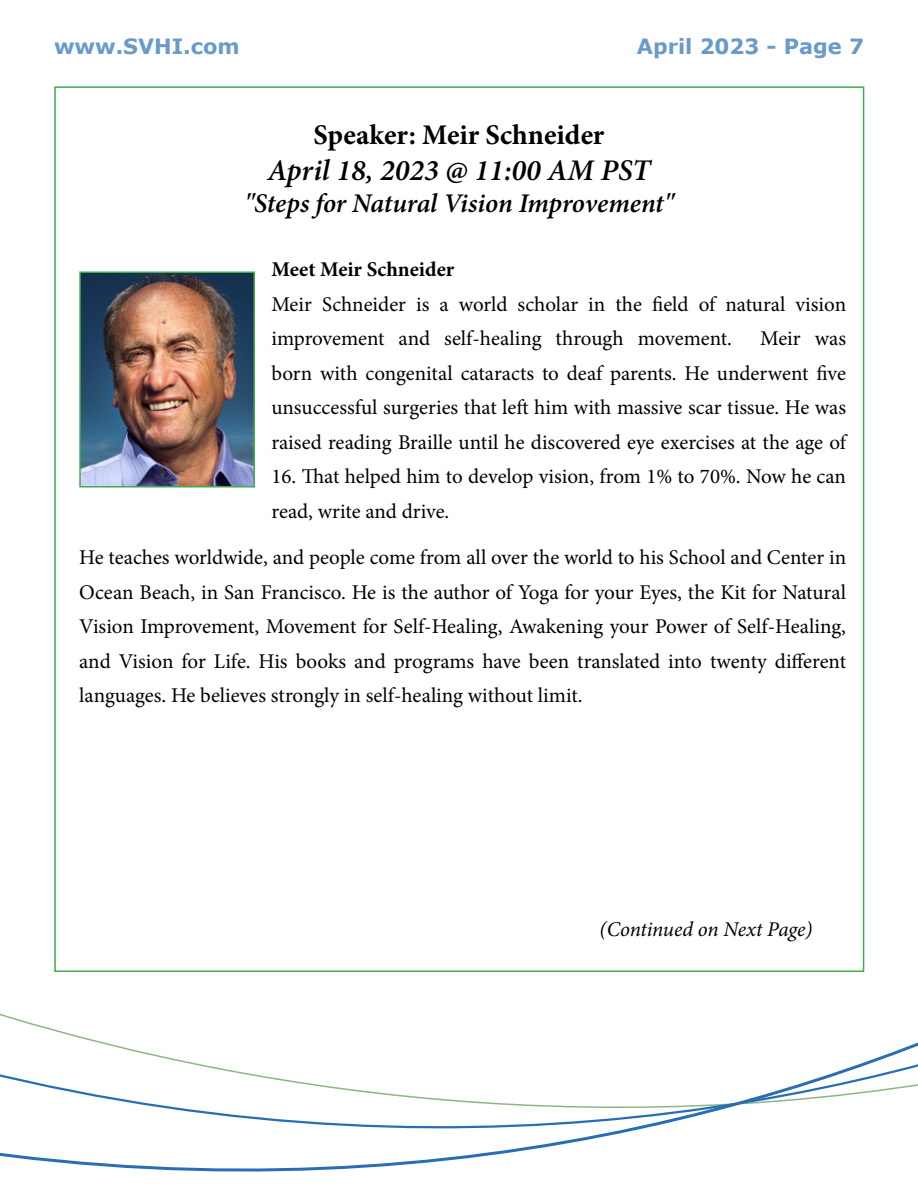
<style>
.page{position:relative;width:918px;height:1188px;background:#fff}
.page>*{position:absolute;margin:0;border:0;box-sizing:border-box;transform-origin:0 0}
.t1{font:italic 600 30px "Minion Pro";color:#000}
.t2{font:700 28.5px "Minion Pro";color:#000}
.t3{font:italic 600 27px "Minion Pro";letter-spacing:-.01em;color:#000}
.t4{font:21px/34.5px "Minion Pro";color:#000}
.t5{font:700 21px "Verdana";color:#699aca}
.t6{font:italic 21px "Minion Pro";letter-spacing:-.01em;color:#000}
.t7{font:700 21px "Minion Pro";color:#000}
</style>
<div class="page">
<svg style="left:0;top:734px;width:918px;height:438px"></svg>
<div style="left:54px;top:86px;width:810px;height:886px;background:#fff;border:2px solid #41ad49"></div>
<img style="left:82px;top:275px;width:170px;height:210px">
<div style="left:79px;top:272px;width:176px;height:216px;border:2px solid #41ad49"></div>
<p class="t5" style="left:54px;top:33px;width:187px">www.SVHI.com</p>
<p class="t5" style="left:637px;top:33px;width:229px">April 2023 - Page 7</p>
<h2 class="t2" style="left:313px;top:114px;width:293px">Speaker: Meir Schneider</h2>
<h1 class="t1" style="left:267px;top:149px;width:385px">April 18, 2023 @ 11:00 AM PST</h1>
<p class="t3" style="left:244px;top:184px;width:431px">"Steps for Natural Vision Improvement"</p>
<p class="t7" style="left:272px;top:255px;width:184px">Meet Meir Schneider</p>
<p class="t4" style="left:272px;top:287px;width:576px">Meir Schneider is a world scholar in the field of natural vision improvement and self-healing through movement.</p>
<p class="t4" style="left:272px;top:321px;width:576px;text-align:justify;text-indent:489px">Meir was born with congenital cataracts to deaf parents. He underwent five unsuccessful surgeries that left him with massive scar tissue. He was raised reading Braille until he discovered eye exercises at the age of</p>
<p class="t4" style="left:272px;top:459px;width:576px">16. That helped him to develop vision, from 1% to 70%. Now he can read, write and drive.</p>
<p class="t4" style="left:79px;top:540px;width:768px;text-align:justify">He teaches worldwide, and people come from all over the world to his School and Center in Ocean Beach, in San Francisco. He is the author of Yoga for your Eyes, the Kit for Natural Vision Improvement, Movement for Self-Healing, Awakening your Power of Self-Healing, and Vision for Life. His books and programs have been translated into twenty different languages. He believes strongly in self-healing without limit.</p>
<p class="t6" style="left:600px;top:915px;width:215px">(Continued on Next Page)</p>
</div>
